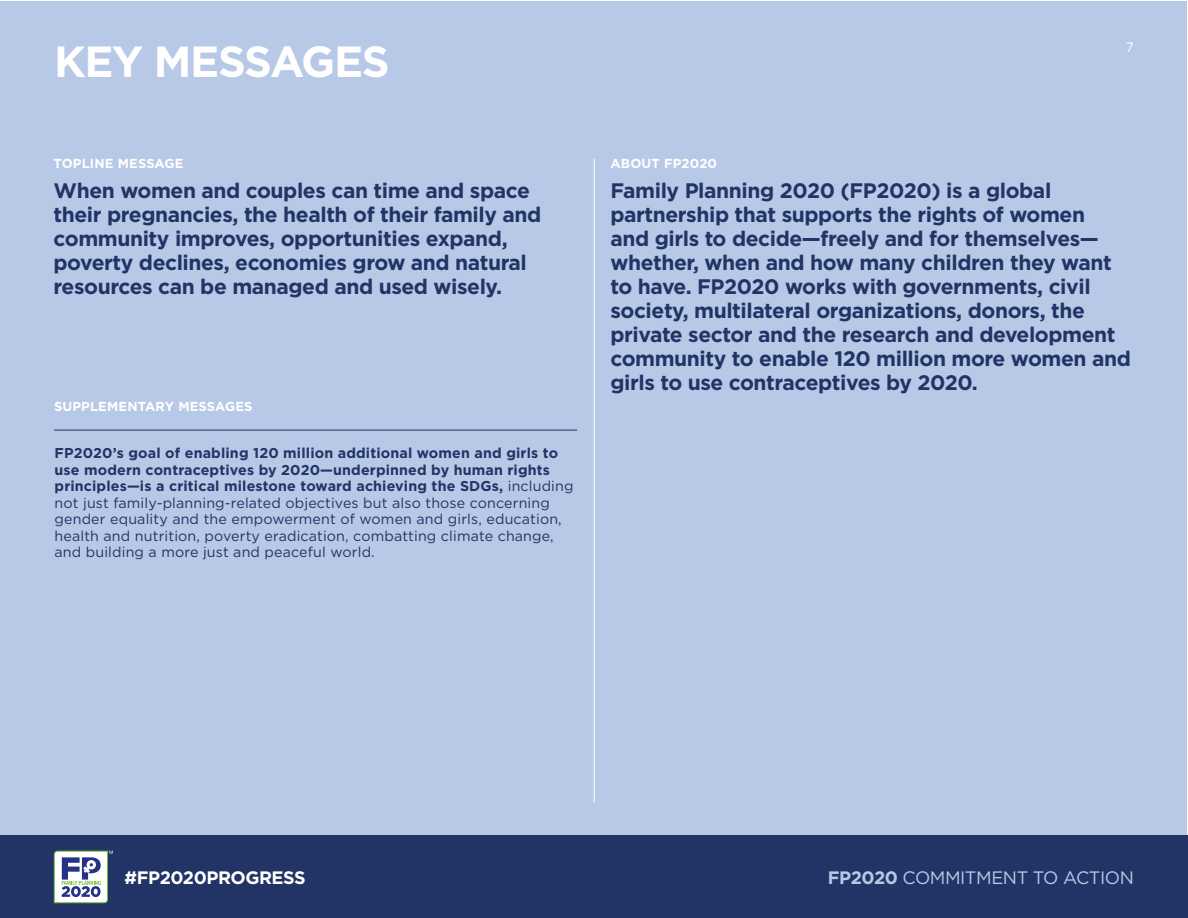
<style>
.page{position:relative;width:1188px;height:918px;background:#fff}
.page>*{position:absolute;margin:0;border:0;box-sizing:border-box;transform-origin:0 0}
.t1{font:700 43.5px "Gotham";letter-spacing:-.03em;color:#fff}
.t2{font:700 21px/24px "Gotham";letter-spacing:-.02em;color:#213465}
.t3{font:18px "Gotham";letter-spacing:-.025em;color:#b8c8e7}
.t4{font:700 18px "Gotham";letter-spacing:-.025em;color:#fff}
.t5{font:14.25px/16.5px "Gotham";letter-spacing:.01em;color:#213465}
.t6{font:13.5px "Gotham";color:#fff}
.t7{font:700 13.05px "Gotham";letter-spacing:.01em;color:#fff}
.s1{font-weight:700}
</style>
<div class="page">
<div style="left:1px;top:1px;width:1186px;height:837px;background:#b8c8e7"></div>
<div style="left:0;top:836px;width:1188px;height:82px;background:#213465"></div>
<svg style="left:54px;top:851px;width:59px;height:52px;background:#acb7c4"></svg>
<hr style="left:54px;top:430px;width:523px;height:1px;background:#213465">
<hr style="left:594px;top:159px;width:1px;height:643px;background:#fff">
<h1 class="t1" style="left:54px;top:36px;width:337px">KEY MESSAGES</h1>
<p class="t7" style="left:54px;top:155px;width:131px">TOPLINE MESSAGE</p>
<p class="t2" style="left:54px;top:178px;width:489px">When women and couples can time and space their pregnancies, the health of their family and community improves, opportunities expand, poverty declines, economies grow and natural resources can be managed and used wisely.</p>
<p class="t7" style="left:54px;top:399px;width:200px">SUPPLEMENTARY MESSAGES</p>
<p class="t5" style="left:55px;top:445px;width:521px"><span class="s1">FP2020’s goal of enabling 120 million additional women and girls to use modern contraceptives by 2020—underpinned by human rights principles—is a critical milestone toward achieving the SDGs,</span> including not just family-planning-related objectives but also those concerning gender equality and the empowerment of women and girls, education, health and nutrition, poverty eradication, combatting climate change, and building a more just and peaceful world.</p>
<p class="t6" style="left:1126px;top:40px;width:10px">7</p>
<p class="t7" style="left:610px;top:155px;width:108px">ABOUT FP2020</p>
<p class="t2" style="left:610px;top:178px;width:522px">Family Planning 2020 (FP2020) is a global partnership that supports the rights of women<br>and girls to decide—freely and for themselves— whether, when and how many children they want to have. FP2020 works with governments, civil society, multilateral organizations, donors, the private sector and the research and development community to enable 120 million more women and girls to use contraceptives by 2020.</p>
<p class="t4" style="left:125px;top:867px;width:183px">#FP2020PROGRESS</p>
<p class="t3" style="left:828px;top:868px;width:308px"><span class="s1">FP2020</span> COMMITMENT TO ACTION</p>
</div>
